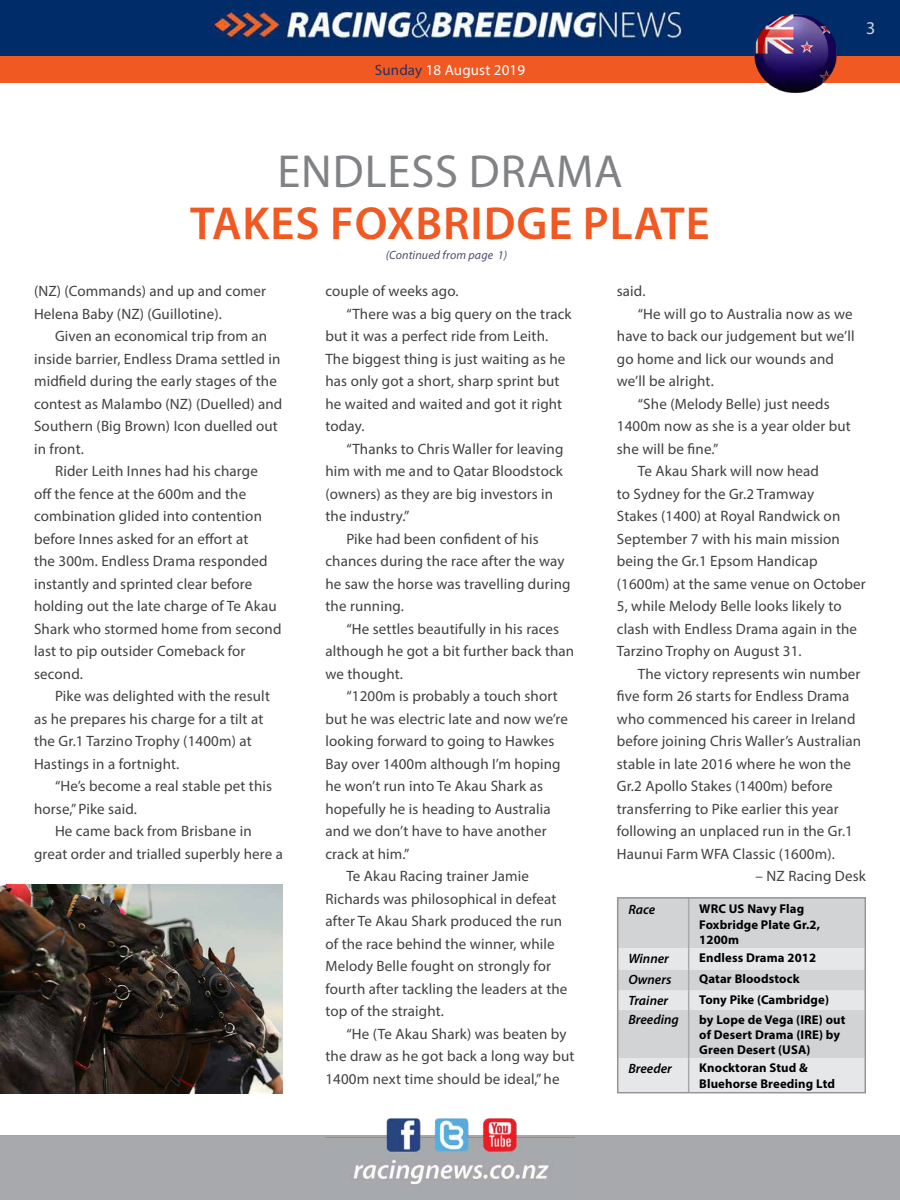
<style>
.page{position:relative;width:900px;height:1200px;background:#fff}
.page>*{position:absolute;margin:0;border:0;box-sizing:border-box;transform-origin:0 0}
.t1{font:600 46.5px "Myriad Pro";letter-spacing:.02em;color:#f15922}
.t2{font:46.5px "Myriad Pro";letter-spacing:.02em;color:#808285}
.t3{font:18px "Myriad Pro";color:#d1d4d4}
.t4{font:15px/22.5px "Myriad Pro";letter-spacing:.01em;color:#414042}
.t5{font:15px "Myriad Pro";letter-spacing:.01em;color:#fff}
.t6{font:italic 600 13.5px "Myriad Pro";color:#000}
.t7{font:700 12.75px/15.3px "Myriad Pro";letter-spacing:.01em;color:#000}
.t8{font:italic 12px "Myriad Pro";letter-spacing:.01em;color:#4d4d6b}
.s1{color:#203267}
</style>
<div class="page">
<div style="left:0;top:1136px;width:900px;height:64px;background:#a7a9ac"></div>
<img style="left:325px;top:1118px;width:250px;height:66px">
<div style="left:0;top:56px;width:900px;height:27px;background:#f15922"></div>
<img style="left:0;top:0;width:900px;height:56px">
<img style="left:752px;top:12px;width:88px;height:81px">
<svg style="left:620px;top:900px;width:243px;height:190px;background:#d8dadb"></svg>
<hr style="left:688px;top:1010px;width:1px;height:49px;background:#a7a9ac">
<hr style="left:688px;top:1059px;width:1px;height:34px;background:#a7a9ac">
<div style="left:617px;top:897px;width:249px;height:196px;border:2px solid #939598"></div>
<img style="left:0;top:884px;width:283px;height:209px">
<p class="t5" style="left:375px;top:61px;width:152px"><span class="s1">Sunday</span> 18 August 2019</p>
<p class="t3" style="left:866px;top:17px;width:11px">3</p>
<h1 class="t2" style="left:277px;top:143px;width:111px">Endless</h1>
<h1 class="t2" style="left:469px;top:143px;width:155px">Drama</h1>
<h1 class="t1" style="left:190px;top:194px;width:521px">TAKES FOXBRIDGE PLATE</h1>
<p class="t8" style="left:386px;top:248px;width:123px">(Continued from page 1)</p>
<p class="t4" style="left:34px;top:280px;width:233px">(NZ) (Commands) and up and comer<br>Helena Baby (NZ) (Guillotine).</p>
<p class="t4" style="left:55px;top:325px;width:214px">Given an economical trip from an</p>
<p class="t4" style="left:34px;top:347px;width:248px">inside barrier, Endless Drama settled in</p>
<p class="t4" style="left:34px;top:370px;width:244px">midfield during the early stages of the</p>
<p class="t4" style="left:34px;top:392px;width:250px">contest as Malambo (NZ) (Duelled) and</p>
<p class="t4" style="left:34px;top:415px;width:245px">Southern (Big Brown) Icon duelled out</p>
<p class="t4" style="left:34px;top:437px;width:51px">in front.</p>
<p class="t4" style="left:55px;top:460px;width:204px">Rider Leith Innes had his charge</p>
<p class="t4" style="left:34px;top:482px;width:214px">off the fence at the 600m and the</p>
<p class="t4" style="left:34px;top:505px;width:230px">combination glided into contention</p>
<p class="t4" style="left:34px;top:527px;width:216px">before Innes asked for an effort at</p>
<p class="t4" style="left:34px;top:550px;width:235px">the 300m. Endless Drama responded</p>
<p class="t4" style="left:34px;top:572px;width:220px">instantly and sprinted clear before</p>
<p class="t4" style="left:34px;top:595px;width:244px">holding out the late charge of Te Akau</p>
<p class="t4" style="left:34px;top:617px;width:249px">Shark who stormed home from second</p>
<p class="t4" style="left:34px;top:640px;width:213px">last to pip outsider Comeback for</p>
<p class="t4" style="left:34px;top:662px;width:50px">second.</p>
<p class="t4" style="left:55px;top:685px;width:216px">Pike was delighted with the result</p>
<p class="t4" style="left:34px;top:707px;width:231px">as he prepares his charge for a tilt at</p>
<p class="t4" style="left:34px;top:730px;width:219px">the Gr.1 Tarzino Trophy (1400m) at</p>
<p class="t4" style="left:34px;top:752px;width:147px">Hastings in a fortnight.</p>
<p class="t4" style="left:55px;top:775px;width:219px">“He’s become a real stable pet this</p>
<p class="t4" style="left:34px;top:797px;width:104px">horse,” Pike said.</p>
<p class="t4" style="left:55px;top:820px;width:198px">He came back from Brisbane in</p>
<p class="t4" style="left:34px;top:842px;width:250px">great order and trialled superbly here a</p>
<p class="t4" style="left:325px;top:280px;width:135px">couple of weeks ago.</p>
<p class="t4" style="left:346px;top:302px;width:227px">“There was a big query on the track</p>
<p class="t4" style="left:325px;top:325px;width:224px">but it was a perfect ride from Leith.</p>
<p class="t4" style="left:325px;top:347px;width:242px">The biggest thing is just waiting as he</p>
<p class="t4" style="left:325px;top:370px;width:236px">has only got a short, sharp sprint but</p>
<p class="t4" style="left:325px;top:392px;width:238px">he waited and waited and got it right</p>
<p class="t4" style="left:325px;top:415px;width:41px">today.</p>
<p class="t4" style="left:346px;top:437px;width:218px">“Thanks to Chris Waller for leaving</p>
<p class="t4" style="left:325px;top:460px;width:239px">him with me and to Qatar Bloodstock</p>
<p class="t4" style="left:325px;top:482px;width:229px">(owners) as they are big investors in</p>
<p class="t4" style="left:325px;top:505px;width:85px">the industry.”</p>
<p class="t4" style="left:346px;top:527px;width:194px">Pike had been confident of his</p>
<p class="t4" style="left:325px;top:550px;width:241px">chances during the race after the way</p>
<p class="t4" style="left:325px;top:572px;width:247px">he saw the horse was travelling during</p>
<p class="t4" style="left:325px;top:595px;width:80px">the running.</p>
<p class="t4" style="left:346px;top:617px;width:214px">“He settles beautifully in his races</p>
<p class="t4" style="left:325px;top:640px;width:250px">although he got a bit further back than</p>
<p class="t4" style="left:325px;top:662px;width:79px">we thought.</p>
<p class="t4" style="left:346px;top:685px;width:213px">“1200m is probably a touch short</p>
<p class="t4" style="left:325px;top:707px;width:244px">but he was electric late and now we’re</p>
<p class="t4" style="left:325px;top:730px;width:230px">looking forward to going to Hawkes</p>
<p class="t4" style="left:325px;top:752px;width:237px">Bay over 1400m although I’m hoping</p>
<p class="t4" style="left:325px;top:775px;width:219px">he won’t run into Te Akau Shark as</p>
<p class="t4" style="left:325px;top:797px;width:227px">hopefully he is heading to Australia</p>
<p class="t4" style="left:325px;top:820px;width:223px">and we don’t have to have another</p>
<p class="t4" style="left:325px;top:842px;width:86px">crack at him.”</p>
<p class="t4" style="left:346px;top:865px;width:184px">Te Akau Racing trainer Jamie</p>
<p class="t4" style="left:325px;top:887px;width:233px">Richards was philosophical in defeat</p>
<p class="t4" style="left:325px;top:910px;width:238px">after Te Akau Shark produced the run</p>
<p class="t4" style="left:325px;top:932px;width:231px">of the race behind the winner, while</p>
<p class="t4" style="left:325px;top:955px;width:227px">Melody Belle fought on strongly for</p>
<p class="t4" style="left:325px;top:977px;width:244px">fourth after tackling the leaders at the</p>
<p class="t4" style="left:325px;top:1000px;width:120px">top of the straight.</p>
<p class="t4" style="left:346px;top:1022px;width:222px">“He (Te Akau Shark) was beaten by</p>
<p class="t4" style="left:325px;top:1045px;width:251px">the draw as he got back a long way but</p>
<p class="t4" style="left:325px;top:1067px;width:236px">1400m next time should be ideal,” he</p>
<p class="t4" style="left:617px;top:280px;width:30px">said.</p>
<p class="t4" style="left:638px;top:302px;width:216px">“He will go to Australia now as we</p>
<p class="t4" style="left:617px;top:325px;width:239px">have to back our judgement but we’ll</p>
<p class="t4" style="left:617px;top:347px;width:219px">go home and lick our wounds and</p>
<p class="t4" style="left:617px;top:370px;width:98px">we’ll be alright.</p>
<p class="t4" style="left:638px;top:392px;width:193px">“She (Melody Belle) just needs</p>
<p class="t4" style="left:617px;top:415px;width:236px">1400m now as she is a year older but</p>
<p class="t4" style="left:617px;top:437px;width:103px">she will be fine.”</p>
<p class="t4" style="left:638px;top:460px;width:183px">Te Akau Shark will now head</p>
<p class="t4" style="left:617px;top:482px;width:199px">to Sydney for the Gr.2 Tramway</p>
<p class="t4" style="left:617px;top:505px;width:225px">Stakes (1400) at Royal Randwick on</p>
<p class="t4" style="left:617px;top:527px;width:224px">September 7 with his main mission</p>
<p class="t4" style="left:617px;top:550px;width:202px">being the Gr.1 Epsom Handicap</p>
<p class="t4" style="left:617px;top:572px;width:250px">(1600m) at the same venue on October</p>
<p class="t4" style="left:617px;top:595px;width:226px">5, while Melody Belle looks likely to</p>
<p class="t4" style="left:617px;top:617px;width:242px">clash with Endless Drama again in the</p>
<p class="t4" style="left:617px;top:640px;width:186px">Tarzino Trophy on August 31.</p>
<p class="t4" style="left:638px;top:662px;width:224px">The victory represents win number</p>
<p class="t4" style="left:617px;top:685px;width:234px">five form 26 starts for Endless Drama</p>
<p class="t4" style="left:617px;top:707px;width:240px">who commenced his career in Ireland</p>
<p class="t4" style="left:617px;top:730px;width:246px">before joining Chris Waller’s Australian</p>
<p class="t4" style="left:617px;top:752px;width:236px">stable in late 2016 where he won the</p>
<p class="t4" style="left:617px;top:775px;width:217px">Gr.2 Apollo Stakes (1400m) before</p>
<p class="t4" style="left:617px;top:797px;width:223px">transferring to Pike earlier this year</p>
<p class="t4" style="left:617px;top:820px;width:238px">following an unplaced run in the Gr.1</p>
<p class="t4" style="left:617px;top:842px;width:220px">Haunui Farm WFA Classic (1600m).</p>
<p class="t4" style="left:756px;top:865px;width:112px">– NZ Racing Desk</p>
<p class="t6" style="left:628px;top:901px;width:28px">Race</p>
<p class="t7" style="left:699px;top:901px;width:122px">WRC US Navy Flag<br>Foxbridge Plate Gr.2,<br>1200m</p>
<p class="t6" style="left:628px;top:949px;width:42px">Winner</p>
<p class="t7" style="left:699px;top:950px;width:118px">Endless Drama 2012</p>
<p class="t6" style="left:628px;top:971px;width:45px">Owners</p>
<p class="t7" style="left:699px;top:971px;width:102px">Qatar Bloodstock</p>
<p class="t6" style="left:628px;top:992px;width:41px">Trainer</p>
<p class="t7" style="left:699px;top:992px;width:131px">Tony Pike (Cambridge)</p>
<p class="t6" style="left:628px;top:1011px;width:52px">Breeding</p>
<p class="t7" style="left:699px;top:1011px;width:148px">by Lope de Vega (IRE) out of Desert Drama (IRE) by<br>Green Desert (USA)</p>
<p class="t6" style="left:628px;top:1060px;width:45px">Breeder</p>
<p class="t7" style="left:699px;top:1060px;width:137px">Knocktoran Stud &amp;<br>Bluehorse Breeding Ltd</p>
</div>
